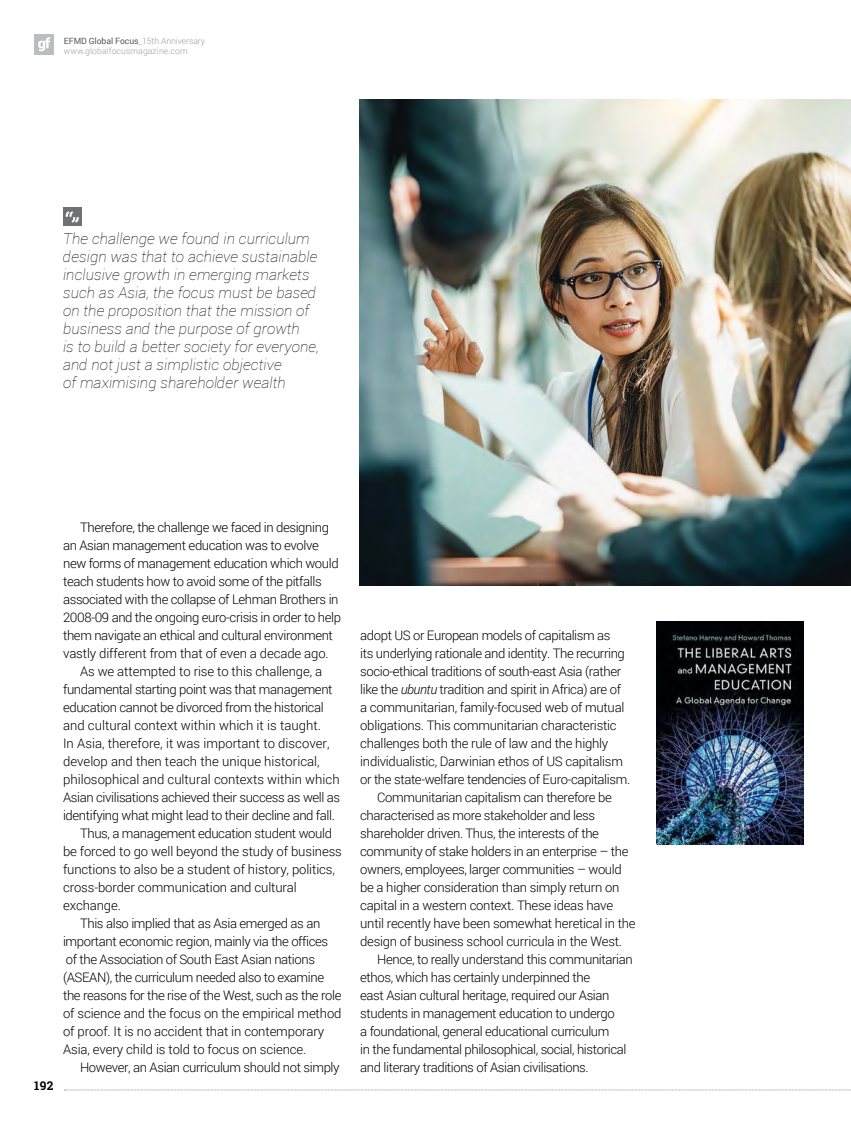
<style>
.page{position:relative;width:851px;height:1127px;background:#fff}
.page>*{position:absolute;margin:0;border:0;box-sizing:border-box;transform-origin:0 0}
.t1{font:italic 100 15px/18px "Roboto";letter-spacing:.01em;color:#000}
.t2{font:300 13.2px "Roboto";letter-spacing:-.03em;color:#000}
.t3{font:300 13.2px "Roboto";letter-spacing:-.01em;color:#000}
.t4{font:300 13.2px "Roboto";color:#000}
.t5{font:700 12px "Roboto Slab";color:#000}
.t6{font:300 8.7px/10.1px "Roboto";letter-spacing:.01em;color:#9c9e9f}
.s1{font-weight:400;color:#58585a}
.s2{font-style:italic}
</style>
<div class="page">
<svg style="left:64px;top:1089px;width:787px;height:1px"></svg>
<div style="left:34px;top:34px;width:20px;height:20px;background:#bbbdbe"></div>
<svg style="left:38px;top:37px;width:12px;height:14px"></svg>
<img style="left:360px;top:100px;width:490px;height:486px">
<div style="left:63px;top:208px;width:18px;height:18px;background:#707172"></div>
<svg style="left:66px;top:211px;width:13px;height:11px"></svg>
<img style="left:656px;top:621px;width:147px;height:223px">
<p class="t6" style="left:64px;top:35px;width:143px"><span class="s1">EFMD Global Focus</span>_15th Anniversary www.globalfocusmagazine.com</p>
<p class="t1" style="left:63px;top:229px;width:257px">The challenge we found in curriculum design was that to achieve sustainable inclusive growth in emerging markets such as Asia, the focus must be based on the proposition that the mission of business and the purpose of growth<br>is to build a better society for everyone, and not just a simplistic objective<br>of maximising shareholder wealth</p>
<p class="t5" style="left:34px;top:1077px;width:21px">192</p>
<p class="t2" style="left:80px;top:518px;width:250px">Therefore, the challenge we faced in designing</p>
<p class="t2" style="left:63px;top:536px;width:257px">an Asian management education was to evolve</p>
<p class="t2" style="left:63px;top:554px;width:277px">new forms of management education which would</p>
<p class="t2" style="left:63px;top:572px;width:260px">teach students how to avoid some of the pitfalls</p>
<p class="t2" style="left:63px;top:590px;width:277px">associated with the collapse of Lehman Brothers in</p>
<p class="t2" style="left:63px;top:608px;width:279px">2008-09 and the ongoing euro-crisis in order to help</p>
<p class="t2" style="left:63px;top:626px;width:271px">them navigate an ethical and cultural environment</p>
<p class="t3" style="left:63px;top:644px;width:267px">vastly different from that of even a decade ago.</p>
<p class="t3" style="left:80px;top:662px;width:244px">As we attempted to rise to this challenge, a</p>
<p class="t2" style="left:63px;top:680px;width:271px">fundamental starting point was that management</p>
<p class="t2" style="left:63px;top:698px;width:262px">education cannot be divorced from the historical</p>
<p class="t4" style="left:63px;top:716px;width:259px">and cultural context within which it is taught.</p>
<p class="t4" style="left:63px;top:734px;width:268px">In Asia, therefore, it was important to discover,</p>
<p class="t4" style="left:63px;top:752px;width:258px">develop and then teach the unique historical,</p>
<p class="t4" style="left:63px;top:770px;width:278px">philosophical and cultural contexts within which</p>
<p class="t2" style="left:63px;top:788px;width:279px">Asian civilisations achieved their success as well as</p>
<p class="t2" style="left:63px;top:806px;width:273px">identifying what might lead to their decline and fall.</p>
<p class="t2" style="left:80px;top:824px;width:253px">Thus, a management education student would</p>
<p class="t3" style="left:63px;top:842px;width:280px">be forced to go well beyond the study of business</p>
<p class="t3" style="left:63px;top:860px;width:273px">functions to also be a student of history, politics,</p>
<p class="t3" style="left:63px;top:878px;width:235px">cross-border communication and cultural</p>
<p class="t3" style="left:63px;top:896px;width:59px">exchange.</p>
<p class="t2" style="left:80px;top:914px;width:242px">This also implied that as Asia emerged as an</p>
<p class="t2" style="left:63px;top:932px;width:266px">important economic region, mainly via the offices</p>
<p class="t2" style="left:66px;top:950px;width:251px">of the Association of South East Asian nations</p>
<p class="t2" style="left:63px;top:968px;width:262px">(ASEAN), the curriculum needed also to examine</p>
<p class="t2" style="left:63px;top:986px;width:280px">the reasons for the rise of the West, such as the role</p>
<p class="t3" style="left:63px;top:1004px;width:280px">of science and the focus on the empirical method</p>
<p class="t3" style="left:63px;top:1022px;width:262px">of proof. It is no accident that in contemporary</p>
<p class="t3" style="left:63px;top:1040px;width:245px">Asia, every child is told to focus on science.</p>
<p class="t2" style="left:80px;top:1058px;width:261px">However, an Asian curriculum should not simply</p>
<p class="t2" style="left:360px;top:626px;width:252px">adopt US or European models of capitalism as</p>
<p class="t2" style="left:360px;top:644px;width:266px">its underlying rationale and identity. The recurring</p>
<p class="t2" style="left:360px;top:662px;width:262px">socio-ethical traditions of south-east Asia (rather</p>
<p class="t2" style="left:360px;top:680px;width:262px">like the <span class="s2">ubuntu</span> tradition and spirit in Africa) are of</p>
<p class="t2" style="left:360px;top:698px;width:266px">a communitarian, family-focused web of mutual</p>
<p class="t2" style="left:360px;top:716px;width:258px">obligations. This communitarian characteristic</p>
<p class="t2" style="left:360px;top:734px;width:249px">challenges both the rule of law and the highly</p>
<p class="t2" style="left:360px;top:752px;width:264px">individualistic, Darwinian ethos of US capitalism</p>
<p class="t2" style="left:360px;top:770px;width:271px">or the state-welfare tendencies of Euro-capitalism.</p>
<p class="t2" style="left:377px;top:788px;width:236px">Communitarian capitalism can therefore be</p>
<p class="t2" style="left:360px;top:806px;width:236px">characterised as more stakeholder and less</p>
<p class="t2" style="left:360px;top:824px;width:240px">shareholder driven. Thus, the interests of the</p>
<p class="t2" style="left:360px;top:842px;width:270px">community of stake holders in an enterprise – the</p>
<p class="t2" style="left:360px;top:860px;width:263px">owners, employees, larger communities – would</p>
<p class="t2" style="left:360px;top:878px;width:261px">be a higher consideration than simply return on</p>
<p class="t2" style="left:360px;top:896px;width:254px">capital in a western context. These ideas have</p>
<p class="t2" style="left:360px;top:914px;width:277px">until recently have been somewhat heretical in the</p>
<p class="t2" style="left:360px;top:932px;width:263px">design of business school curricula in the West.</p>
<p class="t2" style="left:377px;top:950px;width:257px">Hence, to really understand this communitarian</p>
<p class="t2" style="left:360px;top:968px;width:231px">ethos, which has certainly underpinned the</p>
<p class="t2" style="left:360px;top:986px;width:251px">east Asian cultural heritage, required our Asian</p>
<p class="t2" style="left:360px;top:1004px;width:256px">students in management education to undergo</p>
<p class="t2" style="left:360px;top:1022px;width:251px">a foundational, general educational curriculum</p>
<p class="t2" style="left:360px;top:1040px;width:268px">in the fundamental philosophical, social, historical</p>
<p class="t2" style="left:360px;top:1058px;width:230px">and literary traditions of Asian civilisations.</p>
</div>
